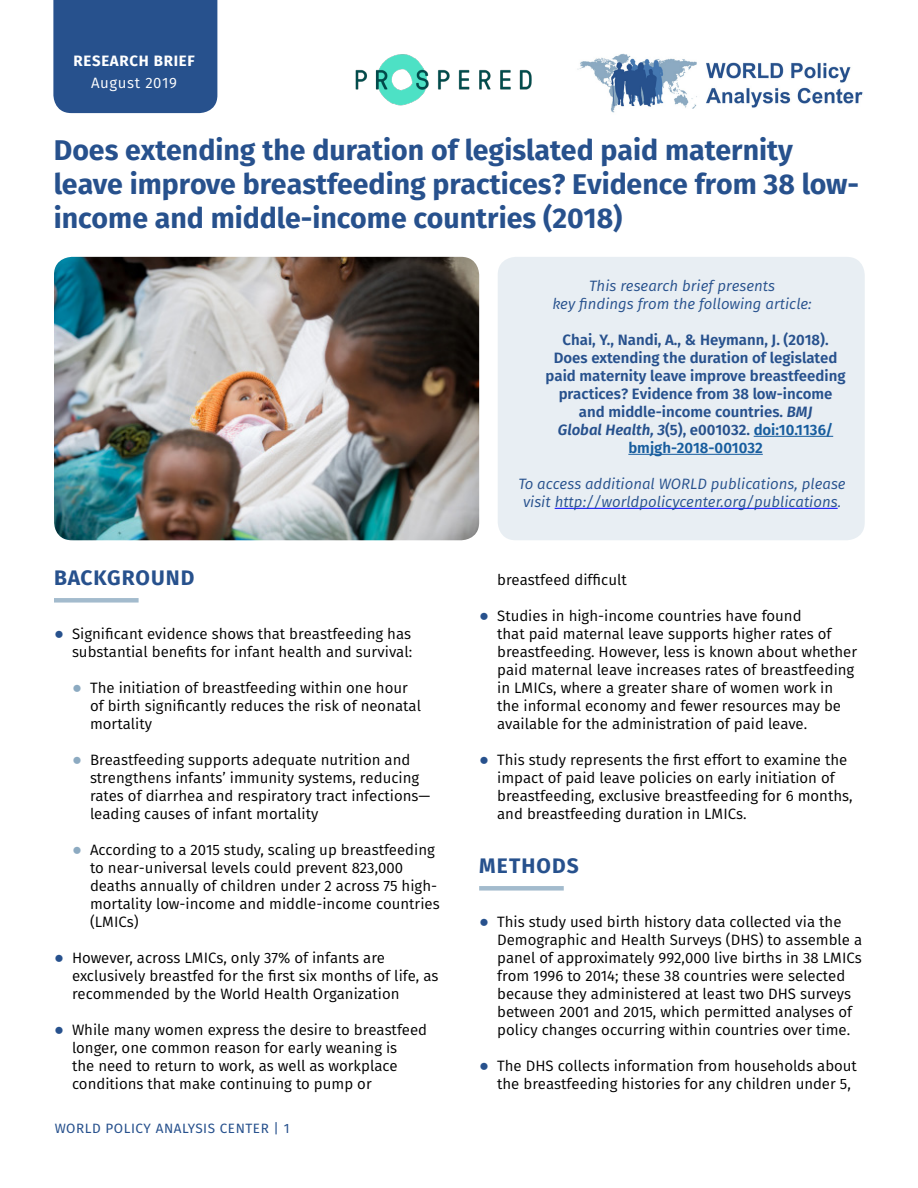
<style>
.page{position:relative;width:918px;height:1188px;background:#fff}
.page>*{position:absolute;margin:0;border:0;box-sizing:border-box;transform-origin:0 0}
.Fact_Sheet_Title{font:700 28.5px/34.2px "Fira Sans";color:#27518d}
.t1{font:700 21px "Fira Sans";letter-spacing:.05em;color:#27518d}
.t2{font:15px/18px "Fira Sans";color:#000}
.t3{font:600 15px/18px "Fira Sans";color:#27518d;text-align:center}
.t4{font:italic 15px/18px "Fira Sans";color:#27518d;text-align:center}
.t5{font:700 15px "Fira Sans";letter-spacing:.05em;color:#fff}
.t6{font:15px "Fira Sans";letter-spacing:.04em;color:#fff}
.t7{font:13.5px "Fira Sans";letter-spacing:.04em;color:#27518d}
.s1{font-family:"Arial";font-weight:700;font-size:16.5px;color:#27518d}
.s2{font-family:"Arial";font-weight:700;font-size:16.5px;color:#8caac1}
.s3{font-style:italic}
.s4{color:#175d9e}
</style>
<div class="page">
<img style="left:577px;top:53px;width:286px;height:60px">
<div style="left:53px;top:0;width:164px;height:113px;background:#27518d"></div>
<img style="left:355px;top:54px;width:177px;height:52px">
<div style="left:54px;top:598px;width:85px;height:5px;background:#a3bbcd"></div>
<div style="left:479px;top:886px;width:85px;height:5px;background:#a3bbcd"></div>
<div style="left:498px;top:257px;width:367px;height:283px;background:#e8eef3;border-radius:18px"></div>
<hr style="left:754px;top:436px;width:79px;height:1px;background:#175d9e">
<hr style="left:628px;top:454px;width:135px;height:1px;background:#175d9e">
<hr style="left:555px;top:508px;width:283px;height:1px;background:#00f">
<img style="left:54px;top:257px;width:425px;height:283px">
<p class="t5" style="left:73px;top:50px;width:123px">RESEARCH BRIEF</p>
<p class="t6" style="left:91px;top:73px;width:87px">August 2019</p>
<p class="Fact_Sheet_Title" style="left:54px;top:133px;width:807px">Does extending the duration of legislated paid maternity leave improve breastfeeding practices? Evidence from 38 low&shy;income and middle-income countries (2018)</p>
<p class="t1" style="left:54px;top:563px;width:142px">BACKGROUND</p>
<p class="t2" style="left:54px;top:624px;width:360px;text-align:right"><span class="s1">●</span> Significant evidence shows that breastfeeding has substantial benefits for infant health and survival:</p>
<p class="t2" style="left:90px;top:678px;width:333px;text-indent:-18px"><span class="s2">●</span> The initiation of breastfeeding within one hour of birth significantly reduces the risk of neonatal mortality</p>
<p class="t2" style="left:90px;top:750px;width:342px;text-indent:-18px"><span class="s2">●</span> Breastfeeding supports adequate nutrition and strengthens infants’ immunity systems, reducing rates of diarrhea and respiratory tract infections— leading causes of infant mortality</p>
<p class="t2" style="left:90px;top:840px;width:351px;text-indent:-18px"><span class="s2">●</span> According to a 2015 study, scaling up breastfeeding to near-universal levels could prevent 823,000 deaths annually of children under 2 across 75 high&shy;mortality low-income and middle-income countries (LMICs)</p>
<p class="t2" style="left:72px;top:948px;width:368px;text-indent:-18px"><span class="s1">●</span> However, across LMICs, only 37% of infants are exclusively breastfed for the first six months of life, as recommended by the World Health Organization</p>
<p class="t2" style="left:72px;top:1020px;width:357px;text-indent:-18px"><span class="s1">●</span> While many women express the desire to breastfeed longer, one common reason for early weaning is<br>the need to return to work, as well as workplace conditions that make continuing to pump or</p>
<p class="t7" style="left:55px;top:1118px;width:236px">WORLD POLICY ANALYSIS CENTER | 1</p>
<p class="t4" style="left:552px;top:277px;width:261px">This research brief presents<br>key findings from the following article:</p>
<p class="t3" style="left:546px;top:331px;width:302px">Chai, Y., Nandi, A., &amp; Heymann, J. (2018).<br>Does extending the duration of legislated paid maternity leave improve breastfeeding practices? Evidence from 38 low-income and middle-income countries. <span class="s3">BMJ<br>Global Health, 3</span>(5), e001032. <span class="s4">doi:10.1136/ bmjgh-2018-001032</span></p>
<p class="t4" style="left:518px;top:475px;width:329px">To access additional WORLD publications, please visit http://worldpolicycenter.org/publications.</p>
<p class="t2" style="left:497px;top:570px;width:131px">breastfeed difficult</p>
<p class="t2" style="left:497px;top:606px;width:361px;text-indent:-18px"><span class="s1">●</span> Studies in high-income countries have found<br>that paid maternal leave supports higher rates of breastfeeding. However, less is known about whether paid maternal leave increases rates of breastfeeding in LMICs, where a greater share of women work in the informal economy and fewer resources may be available for the administration of paid leave.</p>
<p class="t2" style="left:497px;top:750px;width:357px;text-indent:-18px"><span class="s1">●</span> This study represents the first effort to examine the impact of paid leave policies on early initiation of breastfeeding, exclusive breastfeeding for 6 months, and breastfeeding duration in LMICs.</p>
<p class="t1" style="left:479px;top:850px;width:101px">METHODS</p>
<p class="t2" style="left:497px;top:912px;width:367px;text-indent:-18px"><span class="s1">●</span> This study used birth history data collected via the Demographic and Health Surveys (DHS) to assemble a panel of approximately 992,000 live births in 38 LMICs from 1996 to 2014; these 38 countries were selected because they administered at least two DHS surveys between 2001 and 2015, which permitted analyses of policy changes occurring within countries over time.</p>
<p class="t2" style="left:497px;top:1056px;width:361px;text-indent:-18px"><span class="s1">●</span> The DHS collects information from households about the breastfeeding histories for any children under 5,</p>
</div>
